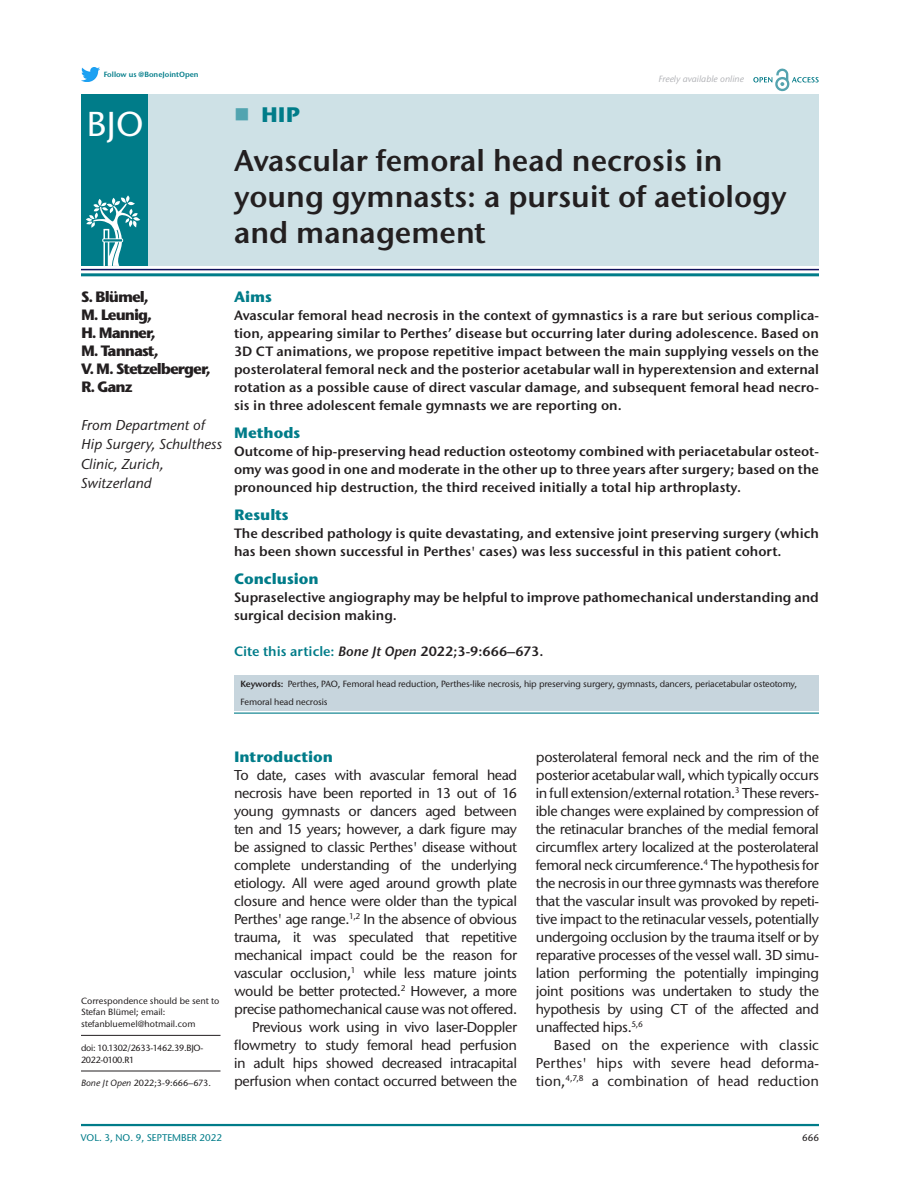
<style>
.page{position:relative;width:918px;height:1188px;background:#fff}
.page>*{position:absolute;margin:0;border:0;box-sizing:border-box;transform-origin:0 0}
.t1{font:500 34.5px "Stone Sans ITC Pro";color:#fff}
.t2{font:600 30px/36px "Stone Sans ITC Pro";color:#231f20}
.t3{font:700 21px "Stone Sans ITC Pro";color:#007c89}
.t4{font:700 15px/18px "Stone Sans ITC Pro";letter-spacing:-.07em;color:#231f20}
.t5{font:700 15px "Stone Sans ITC Pro";color:#007c89}
.t6{font:500 14.25px/18px "Stone Sans ITC Pro";letter-spacing:-.025em;color:#231f20;text-align:justify}
.t7{font:italic 500 14.25px/19.5px "Stone Sans ITC Pro";color:#231f20}
.t8{font:600 13.5px/18px "Stone Sans ITC Pro";color:#231f20;text-align:justify}
.t9{font:500 9.75px "Stone Sans ITC Pro";color:#007c89}
.t10{font:500 9.75px "Stone Sans ITC Pro";color:#231f20}
.t11{font:500 9px/12px "Stone Sans ITC Pro";letter-spacing:-.01em;color:#231f20}
.t12{font:500 9px/12px "Stone Sans ITC Pro";letter-spacing:-.03em;color:#231f20}
.t13{font:italic 500 9px "Stone Sans ITC Pro";color:#b2b3b7}
.t14{font:600 7.5px "Stone Sans ITC Pro";color:#007c89}
.s1{color:#007c89}
.s2{font-style:italic}
.s3{font-weight:600}
</style>
<div class="page">
<hr style="left:81px;top:1124px;width:738px;height:2px;background:#007c89">
<img style="left:81px;top:67px;width:18px;height:15px">
<svg style="left:753px;top:69px;width:66px;height:22px"></svg>
<div style="left:234px;top:675px;width:585px;height:36px;background:#c7d5dd"></div>
<hr style="left:81px;top:269px;width:738px;height:1px;background:#11125f">
<hr style="left:81px;top:273px;width:738px;height:3px;background:#007c89">
<div style="left:81px;top:94px;width:738px;height:172px;background:#cee1e6"></div>
<div style="left:81px;top:95px;width:66px;height:171px;background:#007c89"></div>
<svg style="left:86px;top:195px;width:54px;height:71px"></svg>
<hr style="left:81px;top:1035px;width:139px;height:1px;background:#231f20">
<hr style="left:81px;top:1071px;width:139px;height:1px;background:#231f20">
<hr style="left:234px;top:713px;width:585px;height:1px;background:#007c89">
<p class="t14" style="left:104px;top:70px;width:97px">Follow us @BoneJointOpen</p>
<h1 class="t1" style="left:87px;top:103px;width:58px">BJO</h1>
<p class="t13" style="left:658px;top:73px;width:87px">Freely available online</p>
<h3 class="t3" style="left:261px;top:101px;width:40px">HIP</h3>
<h2 class="t2" style="left:234px;top:142px;width:554px">Avascular femoral head necrosis in young gymnasts: a pursuit of aetiology and management</h2>
<p class="t4" style="left:81px;top:288px;width:131px">S. Blümel,<br>M. Leunig,<br>H. Manner,<br>M. Tannast,<br>V. M. Stetzelberger,<br>R. Ganz</p>
<p class="t7" style="left:81px;top:415px;width:143px">From Department of<br>Hip Surgery, Schulthess<br>Clinic, Zurich,<br>Switzerland</p>
<p class="t5" style="left:234px;top:287px;width:39px">Aims</p>
<p class="t8" style="left:234px;top:307px;width:587px">Avascular femoral head necrosis in the context of gymnastics is a rare but serious complica&shy;tion, appearing similar to Perthes’ disease but occurring later during adolescence. Based on 3D CT animations, we propose repetitive impact between the main supplying vessels on the posterolateral femoral neck and the posterior acetabular wall in hyperextension and external rotation as a possible cause of direct vascular damage, and subsequent femoral head necro&shy;sis in three adolescent female gymnasts we are reporting on.</p>
<p class="t5" style="left:234px;top:423px;width:68px">Methods</p>
<p class="t8" style="left:234px;top:442px;width:586px">Outcome of hip-preserving head reduction osteotomy combined with periacetabular osteot&shy;omy was good in one and moderate in the other up to three years after surgery; based on the pronounced hip destruction, the third received initially a total hip arthroplasty.</p>
<p class="t5" style="left:234px;top:505px;width:56px">Results</p>
<p class="t8" style="left:234px;top:524px;width:586px">The described pathology is quite devastating, and extensive joint preserving surgery (which has been shown successful in Perthes' cases) was less successful in this patient cohort.</p>
<p class="t5" style="left:234px;top:569px;width:86px">Conclusion</p>
<p class="t8" style="left:234px;top:588px;width:586px">Supraselective angiography may be helpful to improve pathomechanical understanding and surgical decision making.</p>
<p class="t8" style="left:234px;top:642px;width:311px"><span class="s1">Cite this article:</span> <span class="s2">Bone Jt Open</span> 2022;3-9:666–673.</p>
<p class="t11" style="left:240px;top:675px;width:558px;line-height:18px"><span class="s3">Keywords:</span> Perthes, PAO, Femoral head reduction, Perthes-like necrosis, hip preserving surgery, gymnasts, dancers, periacetabular osteotomy,<br>Femoral head necrosis</p>
<p class="t11" style="left:81px;top:994px;width:140px">Correspondence should be sent to<br>Stefan Blümel; email: stefanbluemel@hotmail.com</p>
<p class="t12" style="left:81px;top:1042px;width:124px">doi: 10.1302/2633-1462.39.BJO-<br>2022-0100.R1</p>
<p class="t11" style="left:81px;top:1077px;width:132px"><span class="s2">Bone Jt Open</span> 2022;3-9:666–673.</p>
<p class="t5" style="left:234px;top:747px;width:100px">Introduction</p>
<p class="t6" style="left:234px;top:766px;width:285px;text-align:right">To date, cases with avascular femoral head necrosis have been reported in 13 out of 16 young gymnasts or dancers aged between ten and 15 years; however, a dark figure may be assigned to classic Perthes' disease without complete understanding of the underlying etiology. All were aged around growth plate closure and hence were older than the typical Perthes' age range.<sup>1,2</sup> In the absence of obvious trauma, it was speculated that repetitive mechanical impact could be the reason for vascular occlusion,<sup>1</sup> while less mature joints would be better protected.<sup>2</sup> However, a more precise pathomechanical cause was not offered.<br>Previous work using in vivo laser-Doppler flowmetry to study femoral head perfusion in adult hips showed decreased intracapital perfusion when contact occurred between the</p>
<p class="t6" style="left:536px;top:748px;width:285px">posterolateral femoral neck and the rim of the posterior acetabular wall, which typically occurs in full extension/external rotation.<sup>3</sup> These revers&shy;ible changes were explained by compression of the retinacular branches of the medial femoral circumflex artery localized at the posterolateral femoral neck circumference.<sup>4</sup> The hypothesis for the necrosis in our three gymnasts was therefore that the vascular insult was provoked by repeti&shy;tive impact to the retinacular vessels, potentially undergoing occlusion by the trauma itself or by reparative processes of the vessel wall. 3D simu&shy;lation performing the potentially impinging joint positions was undertaken to study the hypothesis by using CT of the affected and unaffected hips.<sup>5,6</sup></p>
<p class="t6" style="left:536px;top:1036px;width:285px;text-indent:18px">Based on the experience with classic Perthes' hips with severe head deforma&shy;tion,<sup>4,7,8</sup> a combination of head reduction</p>
<p class="t9" style="left:81px;top:1132px;width:142px">VOL. 3, NO. 9, SEPTEMBER 2022</p>
<p class="t10" style="left:802px;top:1132px;width:18px">666</p>
</div>
